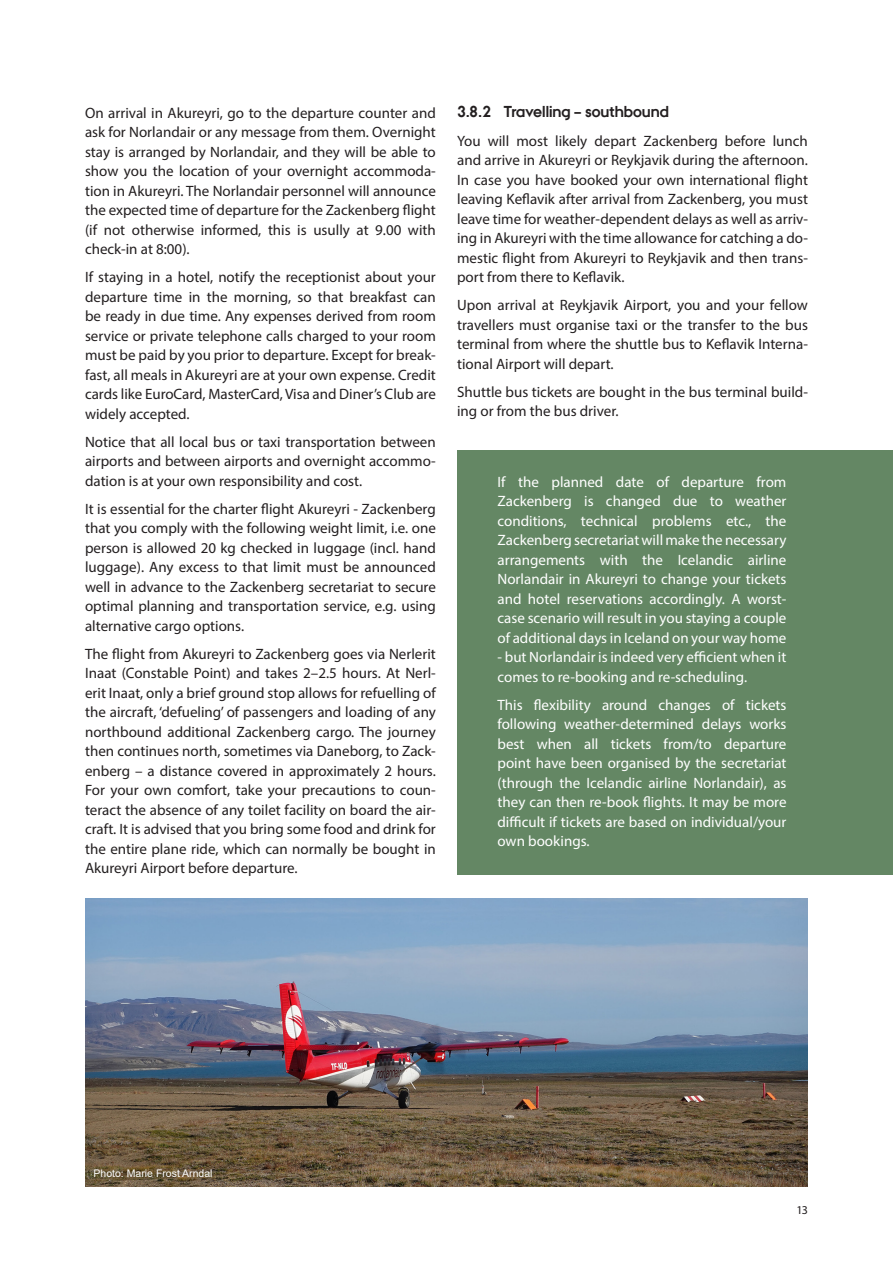
<style>
.page{position:relative;width:893px;height:1263px;background:#fff}
.page>*{position:absolute;margin:0;border:0;box-sizing:border-box;transform-origin:0 0}
.t1{font:700 15.75px "AU Passata";color:#231f20}
.Body_Text{font:15px/19.5px "Myriad Pro";color:#231f20;text-align:justify}
.Body_Text-2{font:15px/19.5px "Myriad Pro";color:#fff;text-align:justify}
.t2{font:12px "Myriad Pro";color:#231f20}
.Photo{font:10.5px "Arial";color:#fff}
</style>
<div class="page">
<div style="left:457px;top:450px;width:436px;height:424px;background:#648764"></div>
<img style="left:85px;top:898px;width:723px;height:288px">
<p class="Body_Text" style="left:85px;top:103px;width:352px">On arrival in Akureyri, go to the departure counter and ask for Norlandair or any message from them. Overnight stay is arranged by Norlandair, and they will be able to show you the location of your overnight accommoda&shy;tion in Akureyri. The Norlandair personnel will announce the expected time of departure for the Zackenberg flight (if not otherwise informed, this is usully at 9.00 with check-in at 8:00).</p>
<p class="Body_Text" style="left:85px;top:267px;width:352px">If staying in a hotel, notify the receptionist about your departure time in the morning, so that breakfast can be ready in due time. Any expenses derived from room service or private telephone calls charged to your room must be paid by you prior to departure. Except for break&shy;fast, all meals in Akureyri are at your own expense. Credit cards like EuroCard, MasterCard, Visa and Diner’s Club are widely accepted.</p>
<p class="Body_Text" style="left:85px;top:432px;width:352px">Notice that all local bus or taxi transportation between airports and between airports and overnight accommo&shy;dation is at your own responsibility and cost.</p>
<p class="Body_Text" style="left:85px;top:499px;width:352px">It is essential for the charter flight Akureyri - Zackenberg that you comply with the following weight limit, i.e. one person is allowed 20 kg checked in luggage (incl. hand luggage). Any excess to that limit must be announced well in advance to the Zackenberg secretariat to secure optimal planning and transportation service, e.g. using alternative cargo options.</p>
<p class="Body_Text" style="left:85px;top:644px;width:352px">The flight from Akureyri to Zackenberg goes via Nerlerit Inaat (Constable Point) and takes 2–2.5 hours. At Nerl&shy;erit Inaat, only a brief ground stop allows for refuelling of the aircraft, ‘defueling’ of passengers and loading of any northbound additional Zackenberg cargo. The journey then continues north, sometimes via Daneborg, to Zack&shy;enberg – a distance covered in approximately 2 hours.<br>For your own comfort, take your precautions to coun&shy;teract the absence of any toilet facility on board the air&shy;craft. It is advised that you bring some food and drink for the entire plane ride, which can normally be bought in Akureyri Airport before departure.</p>
<p class="t1" style="left:457px;top:103px;width:213px">3.8.2 Travelling – southbound</p>
<p class="Body_Text" style="left:457px;top:131px;width:352px">You will most likely depart Zackenberg before lunch and arrive in Akureyri or Reykjavik during the afternoon.<br>In case you have booked your own international flight leaving Keflavik after arrival from Zackenberg, you must leave time for weather-dependent delays as well as arriv&shy;ing in Akureyri with the time allowance for catching a do&shy;mestic flight from Akureyri to Reykjavik and then trans&shy;port from there to Keflavik.</p>
<p class="Body_Text" style="left:457px;top:295px;width:352px">Upon arrival at Reykjavik Airport, you and your fellow travellers must organise taxi or the transfer to the bus terminal from where the shuttle bus to Keflavik Interna&shy;tional Airport will depart.</p>
<p class="Body_Text" style="left:457px;top:382px;width:352px">Shuttle bus tickets are bought in the bus terminal build&shy;ing or from the bus driver.</p>
<p class="Body_Text-2" style="left:497px;top:472px;width:290px">If the planned date of departure from Zackenberg is changed due to weather conditions, technical problems etc., the Zackenberg secretariat will make the necessary arrangements with the Icelandic airline Norlandair in Akureyri to change your tickets and hotel reservations accordingly. A worst&shy;case scenario will result in you staying a couple of additional days in Iceland on your way home</p>
<p class="Body_Text-2" style="left:497px;top:647px;width:290px">- but Norlandair is indeed very efficient when it comes to re-booking and re-scheduling.</p>
<p class="Body_Text-2" style="left:497px;top:695px;width:290px">This flexibility around changes of tickets following weather-determined delays works best when all tickets from/to departure point have been organised by the secretariat (through the Icelandic airline Norlandair), as they can then re-book flights. It may be more difficult if tickets are based on individual/your own bookings.</p>
<p class="Photo" style="left:94px;top:1166px;width:121px">Photo: Marie Frost Arndal</p>
<p class="t2" style="left:796px;top:1203px;width:13px">13</p>
</div>
